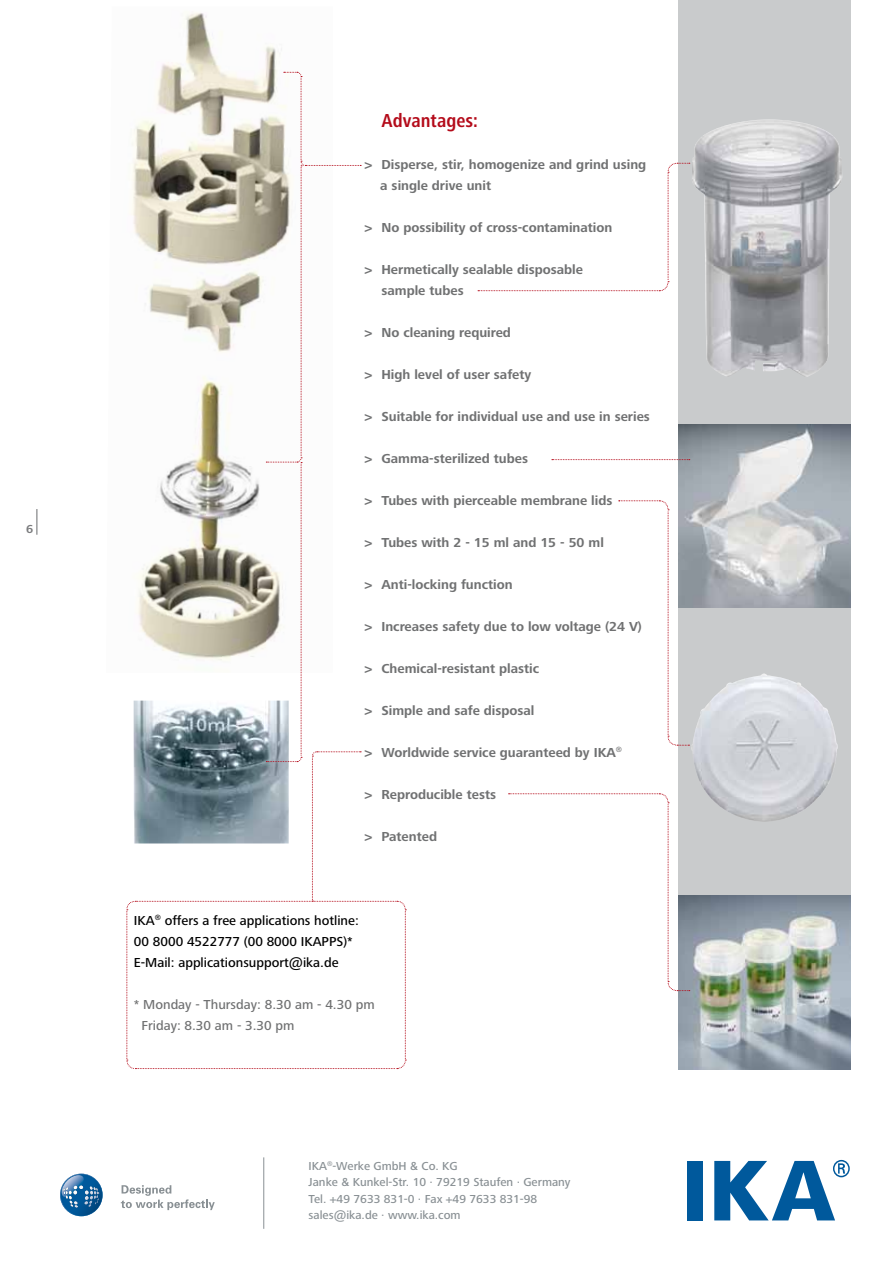
<style>
.page{position:relative;width:893px;height:1263px;background:#fff}
.page>*{position:absolute;margin:0;border:0;box-sizing:border-box;transform-origin:0 0}
.t1{font:700 condensed 19.5px "Frutiger Next IKA";color:#b40b1a}
.t2{font:700 13.5px/21px "Frutiger Next IKA";color:#707172}
.t3{font:500 13.5px/21px "Frutiger Next IKA";color:#000}
.t4{font:500 13.5px/21px "Frutiger Next IKA";color:#707172}
.t5{font:500 12px/16.5px "Frutiger Next IKA";color:#899094}
.t6{font:700 12px "Frutiger Next IKA";color:#7b7c7e}
</style>
<div class="page">
<svg style="left:36px;top:509px;width:1px;height:26px"></svg>
<div style="left:678px;top:0;width:172px;height:1069px;background:#c9cbcc"></div>
<img style="left:678px;top:425px;width:172px;height:182px">
<img style="left:689px;top:673px;width:149px;height:149px">
<img style="left:692px;top:119px;width:150px;height:258px">
<img style="left:678px;top:896px;width:172px;height:173px">
<svg style="left:619px;top:500px;width:70px;height:246px"></svg>
<svg style="left:509px;top:793px;width:181px;height:198px"></svg>
<svg style="left:478px;top:162px;width:212px;height:129px"></svg>
<svg style="left:552px;top:459px;width:138px;height:1px"></svg>
<img style="left:161px;top:12px;width:121px;height:59px">
<hr style="left:263px;top:1157px;width:1px;height:72px;background:#899094">
<div style="left:687px;top:1161px;width:16px;height:59px;background:#00599c"></div>
<svg style="left:714px;top:1160px;width:136px;height:60px"></svg>
<svg style="left:60px;top:1175px;width:43px;height:41px"></svg>
<svg style="left:121px;top:1185px;width:94px;height:25px"></svg>
<svg style="left:126px;top:71px;width:280px;height:998px"></svg>
<p class="t6" style="left:26px;top:522px;width:9px">6</p>
<h1 class="t1" style="left:381px;top:109px;width:98px">Advantages:</h1>
<p class="t2" style="left:380px;top:154px;width:268px;text-indent:-16px">&gt; Disperse, stir, homogenize and grind using a single drive unit</p>
<p class="t2" style="left:364px;top:217px;width:249px">&gt; No possibility of cross-contamination</p>
<p class="t2" style="left:381px;top:259px;width:203px;text-indent:-17px">&gt; Hermetically sealable disposable sample tubes</p>
<p class="t2" style="left:364px;top:322px;width:148px">&gt; No cleaning required</p>
<p class="t2" style="left:364px;top:364px;width:168px">&gt; High level of user safety</p>
<p class="t2" style="left:364px;top:406px;width:287px">&gt; Suitable for individual use and use in series</p>
<p class="t2" style="left:364px;top:448px;width:165px">&gt; Gamma-sterilized tubes</p>
<p class="t2" style="left:364px;top:490px;width:250px">&gt; Tubes with pierceable membrane lids</p>
<p class="t2" style="left:364px;top:532px;width:241px">&gt; Tubes with 2 - 15 ml and 15 - 50 ml</p>
<p class="t2" style="left:364px;top:574px;width:150px">&gt; Anti-locking function</p>
<p class="t2" style="left:364px;top:616px;width:279px">&gt; Increases safety due to low voltage (24 V)</p>
<p class="t2" style="left:364px;top:658px;width:176px">&gt; Chemical-resistant plastic</p>
<p class="t2" style="left:364px;top:700px;width:172px">&gt; Simple and safe disposal</p>
<p class="t2" style="left:364px;top:742px;width:259px">&gt; Worldwide service guaranteed by IKA<sup>®</sup></p>
<p class="t2" style="left:364px;top:784px;width:133px">&gt; Reproducible tests</p>
<p class="t2" style="left:364px;top:826px;width:74px">&gt; Patented</p>
<p class="t3" style="left:134px;top:910px;width:226px">IKA<sup>®</sup> offers a free applications hotline:<br>00 8000 4522777 (00 8000 IKAPPS)*<br>E-Mail: applicationsupport@ika.de</p>
<p class="t4" style="left:142px;top:994px;width:235px;text-indent:-8px">* Monday - Thursday: 8.30 am - 4.30 pm<br>Friday: 8.30 am - 3.30 pm</p>
<p class="t5" style="left:309px;top:1158px;width:263px">IKA<sup>®</sup>-Werke GmbH &amp; Co. KG<br>Janke &amp; Kunkel-Str. 10 · 79219 Staufen · Germany Tel. +49 7633 831-0 · Fax +49 7633 831-98 sales@ika.de · www.ika.com</p>
</div>
